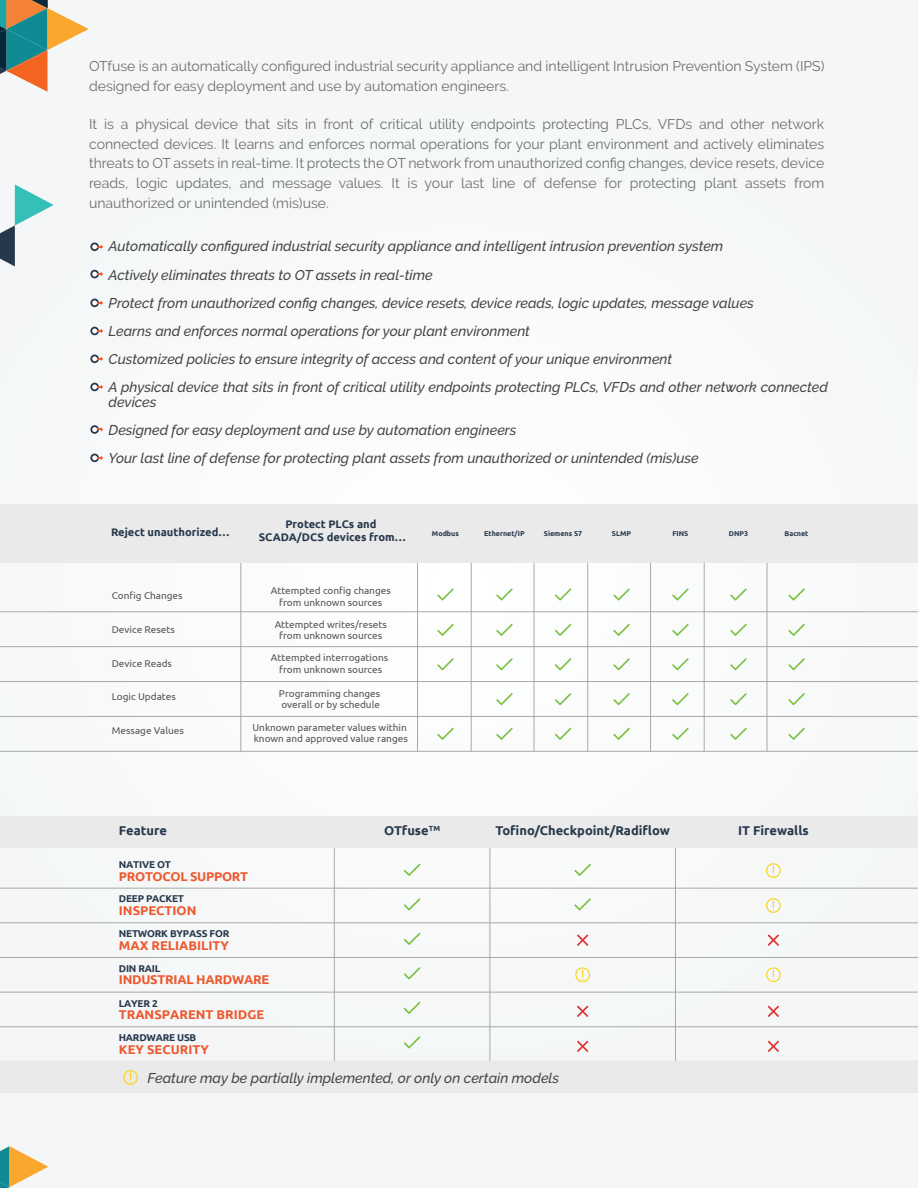
<style>
.page{position:relative;width:918px;height:1188px;background:#fff}
.page>*{position:absolute;margin:0;border:0;box-sizing:border-box;transform-origin:0 0}
.t1{font:italic 500 14.1px/28.2px "Raleway";color:#434445}
.t2{font:14.1px/19.8px "Raleway";color:#6d6f6f}
.t3{font:700 12.75px "Ubuntu";color:#27384c}
.t4{font:700 12.75px "Ubuntu";color:#ee592f}
.t5{font:700 12.75px "Ubuntu";letter-spacing:-.02em;color:#ee592f}
.t6{font:700 12.75px "Ubuntu";letter-spacing:-.025em;color:#ee592f}
.t7{font:700 10.95px/13.2px "Ubuntu";color:#27384c;text-align:center}
.t8{font:9.9px/11.9px "Ubuntu";color:#575656;text-align:center}
.t9{font:700 9.9px "Ubuntu";letter-spacing:-.025em;color:#27384c}
.t10{font:700 7.05px "Ubuntu";color:#27384c}
</style>
<div class="page">
<div style="left:0;top:0;width:918px;height:1180px;background:#f6f8f8"></div>
<div style="left:0;top:816px;width:918px;height:32px;background:#eaeaea"></div>
<hr style="left:0;top:888px;width:918px;height:1px;background:#a8a9a8">
<hr style="left:0;top:922px;width:918px;height:1px;background:#a8a9a8">
<hr style="left:0;top:957px;width:918px;height:1px;background:#a8a9a8">
<hr style="left:0;top:992px;width:918px;height:1px;background:#a8a9a8">
<hr style="left:0;top:1026px;width:918px;height:1px;background:#a8a9a8">
<hr style="left:334px;top:848px;width:1px;height:215px;background:#a8a9a8">
<hr style="left:490px;top:848px;width:1px;height:215px;background:#a8a9a8">
<hr style="left:675px;top:848px;width:1px;height:215px;background:#a8a9a8">
<svg style="left:404px;top:864px;width:16px;height:12px"></svg>
<svg style="left:404px;top:898px;width:16px;height:13px"></svg>
<svg style="left:404px;top:933px;width:16px;height:12px"></svg>
<svg style="left:404px;top:967px;width:16px;height:13px"></svg>
<svg style="left:404px;top:1002px;width:16px;height:12px"></svg>
<svg style="left:404px;top:1036px;width:16px;height:13px"></svg>
<svg style="left:575px;top:967px;width:15px;height:16px"></svg>
<svg style="left:574px;top:864px;width:17px;height:12px"></svg>
<svg style="left:574px;top:898px;width:17px;height:13px"></svg>
<svg style="left:577px;top:935px;width:11px;height:11px"></svg>
<svg style="left:577px;top:1006px;width:11px;height:11px"></svg>
<svg style="left:577px;top:1041px;width:11px;height:11px"></svg>
<div style="left:0;top:1061px;width:918px;height:32px;background:#eaeaea"></div>
<svg style="left:0;top:1px;width:89px;height:91px"></svg>
<div style="left:0;top:505px;width:918px;height:58px;background:#eaeaea"></div>
<hr style="left:0;top:611px;width:918px;height:1px;background:#a8a9a8">
<hr style="left:0;top:646px;width:918px;height:1px;background:#a8a9a8">
<hr style="left:0;top:681px;width:918px;height:1px;background:#a8a9a8">
<hr style="left:0;top:716px;width:918px;height:1px;background:#a8a9a8">
<hr style="left:0;top:751px;width:918px;height:1px;background:#a8a9a8">
<svg style="left:672px;top:588px;width:17px;height:13px"></svg>
<svg style="left:672px;top:624px;width:17px;height:12px"></svg>
<svg style="left:672px;top:658px;width:17px;height:12px"></svg>
<svg style="left:672px;top:693px;width:17px;height:12px"></svg>
<svg style="left:672px;top:728px;width:17px;height:12px"></svg>
<svg style="left:730px;top:588px;width:17px;height:13px"></svg>
<svg style="left:730px;top:624px;width:17px;height:12px"></svg>
<svg style="left:730px;top:658px;width:17px;height:12px"></svg>
<svg style="left:730px;top:693px;width:17px;height:12px"></svg>
<svg style="left:730px;top:728px;width:17px;height:12px"></svg>
<svg style="left:788px;top:588px;width:17px;height:13px"></svg>
<svg style="left:788px;top:624px;width:17px;height:12px"></svg>
<svg style="left:788px;top:658px;width:17px;height:12px"></svg>
<svg style="left:788px;top:693px;width:17px;height:12px"></svg>
<svg style="left:788px;top:728px;width:17px;height:12px"></svg>
<svg style="left:613px;top:588px;width:17px;height:13px"></svg>
<svg style="left:613px;top:624px;width:17px;height:12px"></svg>
<svg style="left:613px;top:658px;width:17px;height:12px"></svg>
<svg style="left:613px;top:693px;width:17px;height:12px"></svg>
<svg style="left:613px;top:728px;width:17px;height:12px"></svg>
<svg style="left:555px;top:588px;width:16px;height:13px"></svg>
<svg style="left:555px;top:624px;width:16px;height:12px"></svg>
<svg style="left:555px;top:658px;width:16px;height:12px"></svg>
<svg style="left:555px;top:693px;width:16px;height:12px"></svg>
<svg style="left:555px;top:728px;width:16px;height:12px"></svg>
<svg style="left:496px;top:588px;width:17px;height:13px"></svg>
<svg style="left:496px;top:624px;width:17px;height:12px"></svg>
<svg style="left:496px;top:658px;width:17px;height:12px"></svg>
<svg style="left:496px;top:693px;width:17px;height:12px"></svg>
<svg style="left:496px;top:728px;width:17px;height:12px"></svg>
<svg style="left:437px;top:588px;width:17px;height:13px"></svg>
<svg style="left:437px;top:624px;width:17px;height:12px"></svg>
<svg style="left:437px;top:658px;width:17px;height:12px"></svg>
<svg style="left:437px;top:728px;width:17px;height:12px"></svg>
<hr style="left:240px;top:563px;width:1px;height:188px;background:#a8a9a8">
<hr style="left:417px;top:563px;width:1px;height:188px;background:#a8a9a8">
<hr style="left:471px;top:563px;width:1px;height:188px;background:#a8a9a8">
<hr style="left:534px;top:563px;width:1px;height:188px;background:#a8a9a8">
<hr style="left:587px;top:563px;width:1px;height:188px;background:#a8a9a8">
<hr style="left:650px;top:563px;width:1px;height:188px;background:#a8a9a8">
<hr style="left:704px;top:563px;width:1px;height:188px;background:#a8a9a8">
<hr style="left:767px;top:563px;width:1px;height:188px;background:#a8a9a8">
<svg style="left:90px;top:242px;width:9px;height:9px"></svg>
<svg style="left:92px;top:244px;width:11px;height:5px"></svg>
<svg style="left:90px;top:270px;width:9px;height:8px"></svg>
<svg style="left:92px;top:272px;width:11px;height:5px"></svg>
<svg style="left:90px;top:299px;width:9px;height:8px"></svg>
<svg style="left:92px;top:300px;width:11px;height:5px"></svg>
<svg style="left:90px;top:327px;width:9px;height:8px"></svg>
<svg style="left:92px;top:328px;width:11px;height:5px"></svg>
<svg style="left:90px;top:355px;width:9px;height:8px"></svg>
<svg style="left:92px;top:356px;width:11px;height:5px"></svg>
<svg style="left:90px;top:383px;width:9px;height:8px"></svg>
<svg style="left:92px;top:384px;width:11px;height:5px"></svg>
<svg style="left:90px;top:425px;width:9px;height:9px"></svg>
<svg style="left:92px;top:427px;width:11px;height:5px"></svg>
<svg style="left:90px;top:454px;width:9px;height:8px"></svg>
<svg style="left:92px;top:455px;width:11px;height:5px"></svg>
<svg style="left:123px;top:1070px;width:15px;height:15px"></svg>
<svg style="left:766px;top:863px;width:15px;height:15px"></svg>
<svg style="left:766px;top:898px;width:15px;height:15px"></svg>
<svg style="left:766px;top:967px;width:15px;height:16px"></svg>
<svg style="left:768px;top:935px;width:11px;height:11px"></svg>
<svg style="left:768px;top:1006px;width:11px;height:11px"></svg>
<svg style="left:768px;top:1041px;width:11px;height:11px"></svg>
<svg style="left:0;top:1146px;width:48px;height:42px"></svg>
<svg style="left:0;top:184px;width:54px;height:82px"></svg>
<p class="t2" style="left:89px;top:56px;width:737px">OTfuse is an automatically configured industrial security appliance and intelligent Intrusion Prevention System (IPS) designed for easy deployment and use by automation engineers.</p>
<p class="t2" style="left:89px;top:114px;width:737px;text-align:justify">It is a physical device that sits in front of critical utility endpoints protecting PLCs, VFDs and other network connected devices. It learns and enforces normal operations for your plant environment and actively eliminates threats to OT assets in real-time. It protects the OT network from unauthorized config changes, device resets, device reads, logic updates, and message values. It is your last line of defense for protecting plant assets from unauthorized or unintended (mis)use.</p>
<p class="t1" style="left:109px;top:232px;width:721px">Automatically configured industrial security appliance and intelligent intrusion prevention system<br>Actively eliminates threats to OT assets in real-time<br>Protect from unauthorized config changes, device resets, device reads, logic updates, message values<br>Learns and enforces normal operations for your plant environment<br>Customized policies to ensure integrity of access and content of your unique environment<br>A physical device that sits in front of critical utility endpoints protecting PLCs, VFDs and other network connected</p>
<p class="t1" style="left:109px;top:388px;width:592px">devices<br>Designed for easy deployment and use by automation engineers<br>Your last line of defense for protecting plant assets from unauthorized or unintended (mis)use</p>
<p class="t7" style="left:111px;top:526px;width:120px">Reject unauthorized…</p>
<p class="t7" style="left:259px;top:517px;width:149px">Protect PLCs and<br>SCADA/DCS devices from…</p>
<p class="t10" style="left:432px;top:530px;width:29px">Modbus</p>
<p class="t10" style="left:484px;top:530px;width:42px">Ethernet/IP</p>
<p class="t10" style="left:544px;top:530px;width:40px">Siemens S7</p>
<p class="t10" style="left:612px;top:530px;width:21px">SLMP</p>
<p class="t10" style="left:672px;top:530px;width:17px">FINS</p>
<p class="t10" style="left:729px;top:530px;width:21px">DNP3</p>
<p class="t10" style="left:785px;top:530px;width:25px">Bacnet</p>
<p class="t8" style="left:112px;top:589px;width:72px">Config Changes</p>
<p class="t8" style="left:271px;top:584px;width:122px">Attempted config changes from unknown sources</p>
<p class="t8" style="left:275px;top:618px;width:114px">Attempted writes/resets from unknown sources</p>
<p class="t8" style="left:271px;top:652px;width:119px">Attempted interrogations from unknown sources</p>
<p class="t8" style="left:279px;top:687px;width:103px;text-align:left">Programming changes overall or by schedule</p>
<p class="t8" style="left:252px;top:721px;width:157px;text-align:left">Unknown parameter values within known and approved value ranges</p>
<p class="t8" style="left:112px;top:623px;width:65px">Device Resets</p>
<p class="t8" style="left:112px;top:657px;width:62px">Device Reads</p>
<p class="t8" style="left:112px;top:691px;width:66px">Logic Updates</p>
<p class="t8" style="left:112px;top:724px;width:74px">Message Values</p>
<p class="t3" style="left:495px;top:823px;width:176px">Tofino/Checkpoint/Radiflow</p>
<p class="t3" style="left:119px;top:823px;width:50px">Feature</p>
<p class="t3" style="left:384px;top:823px;width:57px">OTfuse<sup>TM</sup></p>
<p class="t3" style="left:738px;top:823px;width:72px">IT Firewalls</p>
<p class="t9" style="left:119px;top:859px;width:53px">NATIVE OT</p>
<p class="t6" style="left:119px;top:868px;width:131px">PROTOCOL SUPPORT</p>
<p class="t4" style="left:119px;top:902px;width:79px">INSPECTION</p>
<p class="t4" style="left:119px;top:937px;width:112px">MAX RELIABILITY</p>
<p class="t5" style="left:119px;top:972px;width:152px">INDUSTRIAL HARDWARE</p>
<p class="t4" style="left:119px;top:1007px;width:147px">TRANSPARENT BRIDGE</p>
<p class="t9" style="left:119px;top:893px;width:67px">DEEP PACKET</p>
<p class="t9" style="left:119px;top:928px;width:112px">NETWORK BYPASS FOR</p>
<p class="t9" style="left:119px;top:962px;width:43px">DIN RAIL</p>
<p class="t9" style="left:119px;top:997px;width:40px">LAYER 2</p>
<p class="t4" style="left:119px;top:1041px;width:92px">KEY SECURITY</p>
<p class="t9" style="left:119px;top:1032px;width:79px">HARDWARE USB</p>
<p class="t1" style="left:148px;top:1063px;width:413px">Feature may be partially implemented, or only on certain models</p>
</div>
